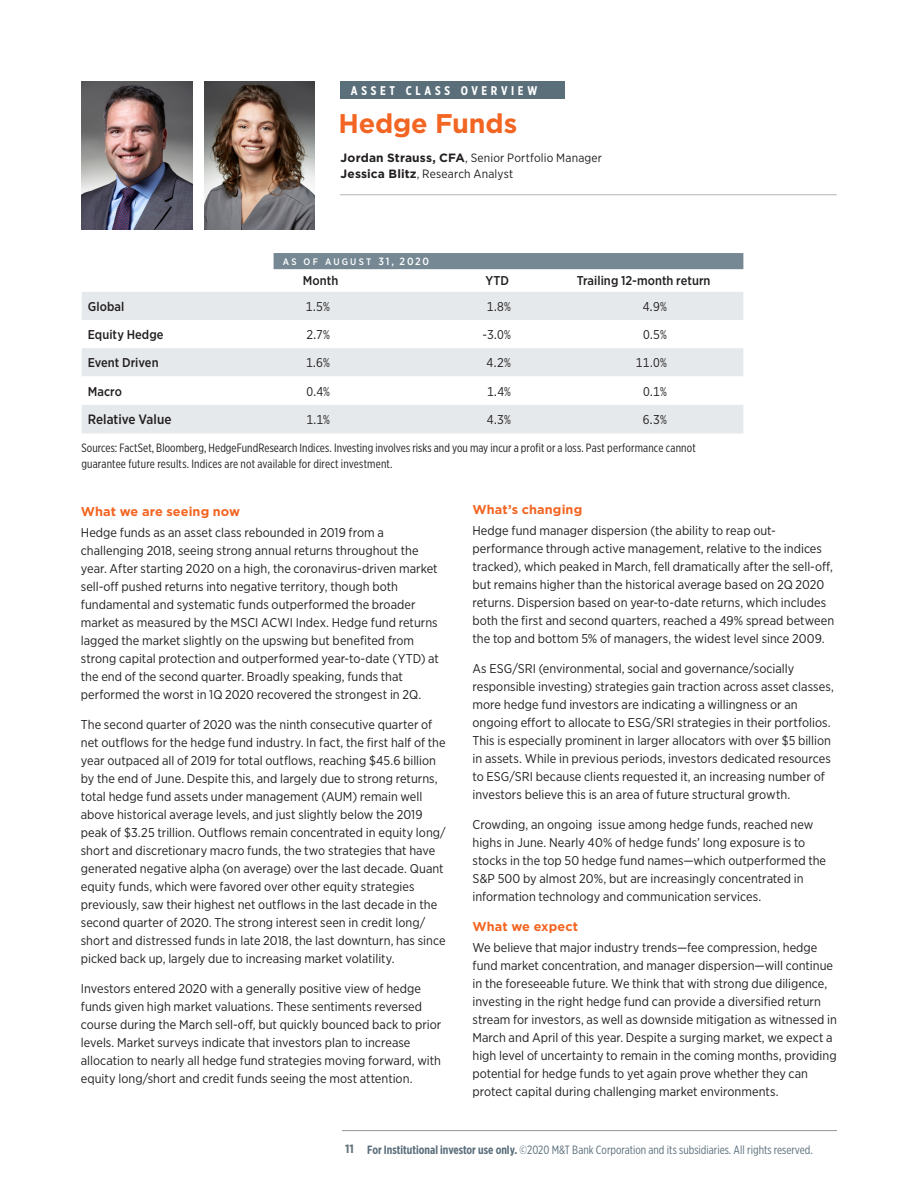
<style>
.page{position:relative;width:918px;height:1188px;background:#fff}
.page>*{position:absolute;margin:0;border:0;box-sizing:border-box;transform-origin:0 0}
.footnotes{font:700 27px "Gotham";letter-spacing:-.005em;color:#f26522}
.footnotes-2{font:500 13.5px "Gotham Narrow";letter-spacing:-.005em;color:#231f20}
.footnotes-3{font:12.75px/18px "Gotham Narrow";color:#231f20}
.footnotes-4{font:500 12.75px "Gotham Narrow";letter-spacing:.005em;color:#231f20}
.footnotes-5{font:700 12.75px "Gotham";letter-spacing:.005em;color:#f36421}
.footnotes-6{font:700 12.6px "Gotham X Narrow";letter-spacing:.29em;color:#fff}
.footnotes-7{font:12px/16.6px "Gotham X Narrow";letter-spacing:.005em;color:#231f20}
.Slug{font:12px "Gotham X Narrow";color:#5b6f7b}
.footnotes-8{font:12px/16.5px "Gotham Narrow";letter-spacing:.015em;color:#231f20}
.footnotes-9{font:500 9.45px "Gotham Narrow";letter-spacing:.235em;color:#fff}
.s1{font-family:"Gotham";font-weight:700}
.s2{font-size:10.5px}
.s3{font-family:"Gotham Narrow";font-weight:700;color:#5f6f76}
.s4{font-weight:700}
</style>
<div class="page">
<hr style="left:342px;top:1130px;width:495px;height:1px;background:#939598">
<hr style="left:340px;top:194px;width:497px;height:1px;background:#b2b3b7">
<div style="left:340px;top:81px;width:225px;height:18px;background:#5b6f7b"></div>
<img style="left:82px;top:81px;width:111px;height:149px">
<img style="left:204px;top:81px;width:111px;height:149px">
<div style="left:274px;top:253px;width:469px;height:16px;background:#758893"></div>
<svg style="left:82px;top:292px;width:661px;height:141px;fill:#e5e9eb"></svg>
<svg style="left:82px;top:376px;width:661px;height:29px"></svg>
<p class="footnotes-6" style="left:351px;top:83px;width:188px">ASSET CLASS OVERVIEW</p>
<p class="footnotes" style="left:338px;top:106px;width:180px">Hedge Funds</p>
<p class="footnotes-8" style="left:341px;top:149px;width:263px"><span class="s1">Jordan Strauss, CFA</span>, Senior Portfolio Manager<br><span class="s1">Jessica Blitz</span>, Research Analyst</p>
<p class="footnotes-9" style="left:283px;top:256px;width:148px">AS OF AUGUST <span class="s2">31, 2020</span></p>
<p class="footnotes-4" style="left:303px;top:273px;width:37px">Month</p>
<p class="footnotes-4" style="left:485px;top:273px;width:25px">YTD</p>
<p class="footnotes-4" style="left:577px;top:273px;width:135px">Trailing 12-month return</p>
<p class="footnotes-4" style="left:88px;top:298px;width:38px">Global</p>
<p class="footnotes-3" style="left:306px;top:297px;width:26px">1.5%</p>
<p class="footnotes-3" style="left:487px;top:297px;width:26px">1.8%</p>
<p class="footnotes-3" style="left:643px;top:297px;width:26px">4.9%</p>
<p class="footnotes-4" style="left:88px;top:327px;width:77px">Equity Hedge</p>
<p class="footnotes-3" style="left:306px;top:325px;width:25px">2.7%</p>
<p class="footnotes-3" style="left:483px;top:325px;width:30px">-3.0%</p>
<p class="footnotes-3" style="left:643px;top:325px;width:25px">0.5%</p>
<p class="footnotes-4" style="left:88px;top:355px;width:72px">Event Driven</p>
<p class="footnotes-3" style="left:306px;top:354px;width:25px">1.6%</p>
<p class="footnotes-3" style="left:487px;top:354px;width:26px">4.2%</p>
<p class="footnotes-3" style="left:636px;top:354px;width:33px">11.0%</p>
<p class="footnotes-4" style="left:88px;top:383px;width:36px">Macro</p>
<p class="footnotes-3" style="left:307px;top:382px;width:25px">0.4%</p>
<p class="footnotes-3" style="left:487px;top:382px;width:25px">1.4%</p>
<p class="footnotes-3" style="left:643px;top:382px;width:25px">0.1%</p>
<p class="footnotes-2" style="left:88px;top:411px;width:85px">Relative Value</p>
<p class="footnotes-3" style="left:306px;top:410px;width:25px">1.1%</p>
<p class="footnotes-3" style="left:487px;top:410px;width:26px">4.3%</p>
<p class="footnotes-3" style="left:643px;top:410px;width:26px">6.3%</p>
<p class="footnotes-7" style="left:81px;top:439px;width:616px">Sources: FactSet, Bloomberg, HedgeFundResearch Indices. Investing involves risks and you may incur a profit or a loss. Past performance cannot guarantee future results. Indices are not available for direct investment.</p>
<p class="footnotes-5" style="left:81px;top:503px;width:161px">What we are seeing now</p>
<p class="footnotes-3" style="left:81px;top:523px;width:360px">Hedge funds as an asset class rebounded in 2019 from a challenging 2018, seeing strong annual returns throughout the year. After starting 2020 on a high, the coronavirus-driven market sell-off pushed returns into negative territory, though both fundamental and systematic funds outperformed the broader market as measured by the MSCI ACWI Index. Hedge fund returns lagged the market slightly on the upswing but benefited from strong capital protection and outperformed year-to-date (YTD) at the end of the second quarter. Broadly speaking, funds that performed the worst in 1Q 2020 recovered the strongest in 2Q.</p>
<p class="footnotes-3" style="left:81px;top:715px;width:366px">The second quarter of 2020 was the ninth consecutive quarter of net outflows for the hedge fund industry. In fact, the first half of the year outpaced all of 2019 for total outflows, reaching $45.6 billion by the end of June. Despite this, and largely due to strong returns, total hedge fund assets under management (AUM) remain well above historical average levels, and just slightly below the 2019 peak of $3.25 trillion. Outflows remain concentrated in equity long/ short and discretionary macro funds, the two strategies that have generated negative alpha (on average) over the last decade. Quant equity funds, which were favored over other equity strategies previously, saw their highest net outflows in the last decade in the second quarter of 2020. The strong interest seen in credit long/ short and distressed funds in late 2018, the last downturn, has since picked back up, largely due to increasing market volatility.</p>
<p class="footnotes-3" style="left:81px;top:979px;width:362px">Investors entered 2020 with a generally positive view of hedge funds given high market valuations. These sentiments reversed course during the March sell-off, but quickly bounced back to prior levels. Market surveys indicate that investors plan to increase allocation to nearly all hedge fund strategies moving forward, with equity long/short and credit funds seeing the most attention.</p>
<p class="footnotes-5" style="left:472px;top:502px;width:111px">What’s changing</p>
<p class="footnotes-3" style="left:472px;top:522px;width:363px">Hedge fund manager dispersion (the ability to reap out&shy;performance through active management, relative to the indices tracked), which peaked in March, fell dramatically after the sell-off, but remains higher than the historical average based on 2Q 2020 returns. Dispersion based on year-to-date returns, which includes both the first and second quarters, reached a 49% spread between the top and bottom 5% of managers, the widest level since 2009.</p>
<p class="footnotes-3" style="left:472px;top:660px;width:363px">As ESG/SRI (environmental, social and governance/socially responsible investing) strategies gain traction across asset classes, more hedge fund investors are indicating a willingness or an ongoing effort to allocate to ESG/SRI strategies in their portfolios.<br>This is especially prominent in larger allocators with over $5 billion in assets. While in previous periods, investors dedicated resources to ESG/SRI because clients requested it, an increasing number of investors believe this is an area of future structural growth.</p>
<p class="footnotes-3" style="left:472px;top:816px;width:355px">Crowding, an ongoing issue among hedge funds, reached new highs in June. Nearly 40% of hedge funds’ long exposure is to stocks in the top 50 hedge fund names—which outperformed the S&amp;P 500 by almost 20%, but are increasingly concentrated in information technology and communication services.</p>
<p class="footnotes-5" style="left:472px;top:919px;width:107px">What we expect</p>
<p class="footnotes-3" style="left:472px;top:939px;width:366px">We believe that major industry trends—fee compression, hedge fund market concentration, and manager dispersion—will continue in the foreseeable future. We think that with strong due diligence, investing in the right hedge fund can provide a diversified return stream for investors, as well as downside mitigation as witnessed in March and April of this year. Despite a surging market, we expect a high level of uncertainty to remain in the coming months, providing potential for hedge funds to yet again prove whether they can protect capital during challenging market environments.</p>
<p class="Slug" style="left:345px;top:1142px;width:469px"><span class="s3">11</span> <span class="s4">For Institutional investor use only.</span> ©2020 M&amp;T Bank Corporation and its subsidiaries. All rights reserved.</p>
</div>
